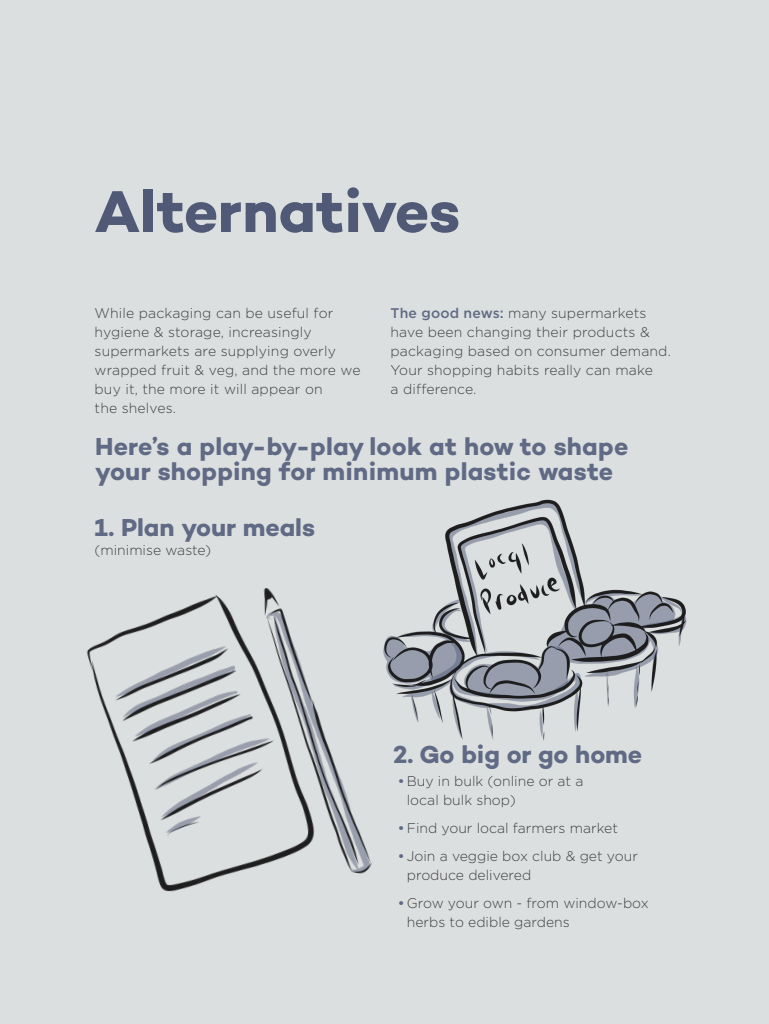
<style>
.page{position:relative;width:769px;height:1024px;background:#fff}
.page>*{position:absolute;margin:0;border:0;box-sizing:border-box;transform-origin:0 0}
.t1{font:60px "Campton Bold DEMO";letter-spacing:-.005em;color:#505976}
.t2{font:25px/25px "Campton Bold DEMO";letter-spacing:.005em;color:#616a84}
.t3{font:300 14px/19px "Gotham";letter-spacing:.01em;color:#414042}
.s1{font-weight:500;color:#616a84}
</style>
<div class="page">
<div style="left:0;top:0;width:768px;height:1024px;background:#dcdfe0"></div>
<img style="left:86px;top:588px;width:286px;height:304px">
<img style="left:305px;top:499px;width:382px;height:295px">
<h1 class="t1" style="left:94px;top:177px;width:367px">Alternatives</h1>
<p class="t3" style="left:94px;top:303px;width:267px">While packaging can be useful for hygiene &amp; storage, increasingly supermarkets are supplying overly wrapped fruit &amp; veg, and the more we buy it, the more it will appear on<br>the shelves.</p>
<p class="t3" style="left:390px;top:303px;width:282px"><span class="s1">The good news:</span> many supermarkets have been changing their products &amp; packaging based on consumer demand.<br>Your shopping habits really can make<br>a difference.</p>
<h2 class="t2" style="left:95px;top:435px;width:534px">Here’s a play-by-play look at how to shape your shopping for minimum plastic waste</h2>
<h2 class="t2" style="left:94px;top:515px;width:222px">1. Plan your meals</h2>
<p class="t3" style="left:94px;top:540px;width:118px">(minimise waste)</p>
<h2 class="t2" style="left:393px;top:742px;width:250px">2. Go big or go home</h2>
<p class="t3" style="left:406px;top:772px;width:178px;text-indent:-9px"><span class="s1">•</span> Buy in bulk (online or at a local bulk shop)</p>
<p class="t3" style="left:397px;top:819px;width:221px"><span class="s1">•</span>Find your local farmers market</p>
<p class="t3" style="left:406px;top:847px;width:232px;text-indent:-9px"><span class="s1">•</span> Join a veggie box club &amp; get your produce delivered</p>
<p class="t3" style="left:406px;top:894px;width:243px;text-indent:-9px"><span class="s1">•</span>Grow your own - from window-box herbs to edible gardens</p>
</div>
